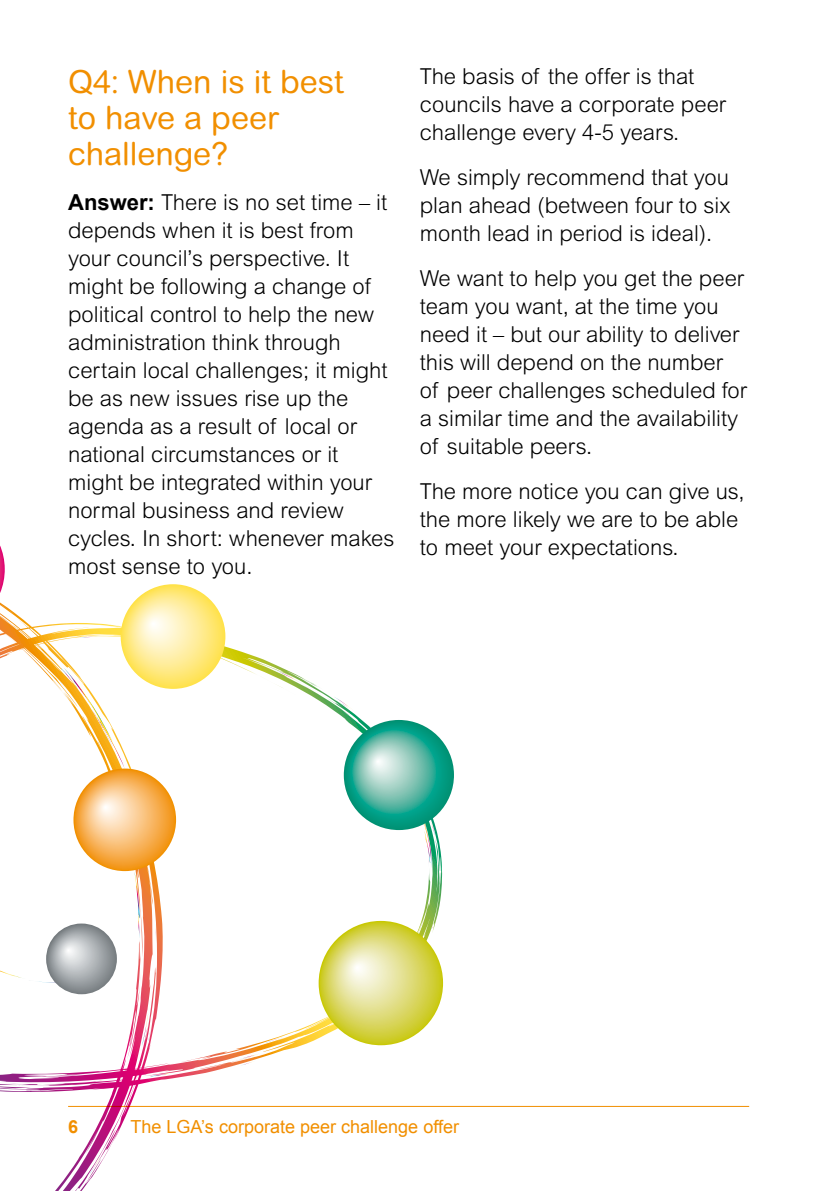
<style>
.page{position:relative;width:840px;height:1191px;background:#fff}
.page>*{position:absolute;margin:0;border:0;box-sizing:border-box;transform-origin:0 0}
.A5_210_Subhead{font:32px/36px "Arial Rounded MT";color:#f18f00}
.A5_210_Body{font:300 22px/28px "Arial MT Std";color:#000}
.t1{font:18px "Arial";color:#f18f00}
.t2{font:700 18px "Arial";color:#f18f00}
.s1{font-family:"Arial";font-weight:700}
</style>
<div class="page">
<hr style="left:68px;top:1106px;width:680px;height:1px;background:#f18f00">
<svg style="left:267px;top:669px;width:44px;height:21px"></svg>
<svg style="left:333px;top:697px;width:18px;height:14px"></svg>
<svg style="left:265px;top:1036px;width:18px;height:6px"></svg>
<svg style="left:148px;top:1072px;width:25px;height:4px"></svg>
<svg style="left:232px;top:1053px;width:35px;height:12px"></svg>
<svg style="left:99px;top:1124px;width:3px;height:6px"></svg>
<svg style="left:142px;top:1011px;width:10px;height:35px"></svg>
<svg style="left:89px;top:1157px;width:11px;height:17px"></svg>
<svg style="left:318px;top:921px;width:125px;height:124px"></svg>
<svg style="left:343px;top:720px;width:111px;height:148px"></svg>
<svg style="left:0;top:545px;width:255px;height:449px"></svg>
<p class="A5_210_Subhead" style="left:68px;top:63px;width:277px">Q4: When is it best to have a peer challenge?</p>
<p class="A5_210_Body" style="left:68px;top:188px;width:327px"><span class="s1">Answer:</span> There is no set time – it depends when it is best from your council’s perspective. It might be following a change of political control to help the new administration think through certain local challenges; it might be as new issues rise up the agenda as a result of local or national circumstances or it might be integrated within your normal business and review cycles. In short: whenever makes most sense to you.</p>
<p class="A5_210_Body" style="left:419px;top:62px;width:308px">The basis of the offer is that councils have a corporate peer challenge every 4-5 years.</p>
<p class="A5_210_Body" style="left:419px;top:163px;width:312px;text-align:justify">We simply recommend that you plan ahead (between four to six month lead in period is ideal).</p>
<p class="A5_210_Body" style="left:419px;top:264px;width:328px">We want to help you get the peer team you want, at the time you need it – but our ability to deliver this will depend on the number<br>of peer challenges scheduled for a similar time and the availability of suitable peers.</p>
<p class="A5_210_Body" style="left:419px;top:477px;width:326px">The more notice you can give us, the more likely we are to be able to meet your expectations.</p>
<p class="t2" style="left:68px;top:1115px;width:12px">6</p>
<p class="t1" style="left:130px;top:1115px;width:330px">The LGA’s corporate peer challenge offer</p>
</div>
